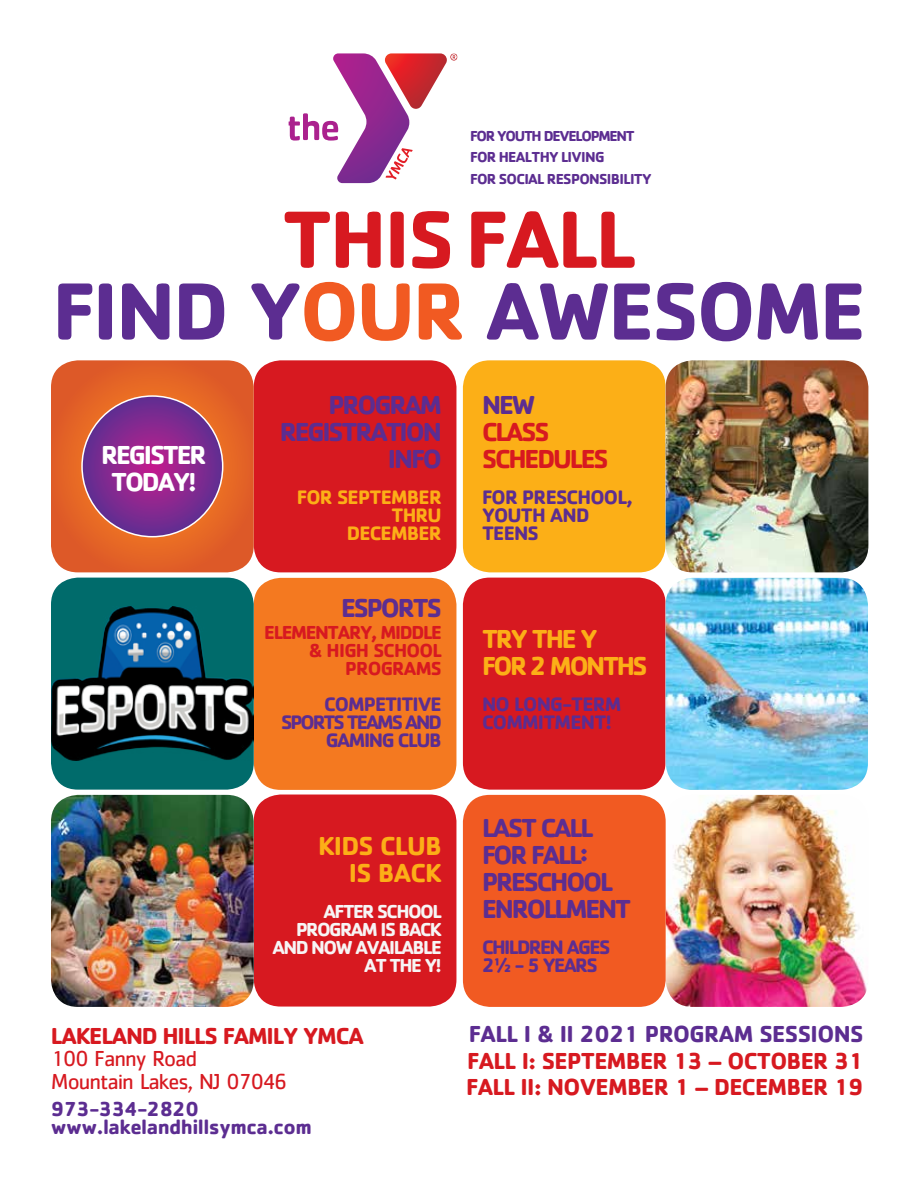
<style>
.page{position:relative;width:918px;height:1188px;background:#fff}
.page>*{position:absolute;margin:0;border:0;box-sizing:border-box;transform-origin:0 0}
.t1{font:700 84px/71.8px "Cachet Std";letter-spacing:-.03em;color:#5c2d91;text-align:center}
.t2{font:700 27px/27px "Cachet Std";letter-spacing:-.08em;color:#5c2d91}
.t3{font:700 27px/27px "Cachet Std";letter-spacing:-.08em;color:#fcaf17}
.t4{font:700 27px/27px "Cachet Std";letter-spacing:-.03em;color:#fcaf17;text-align:right}
.t5{font:700 27px/27px "Cachet Std";letter-spacing:-.08em;color:#d71920}
.t6{font:700 27px/27px "Cachet Std";letter-spacing:-.08em;color:#fff;text-align:center}
.t7{font:700 24px/26.2px "Cachet Std";letter-spacing:-.03em;color:#d71920}
.t8{font:700 24px "Cachet Std";letter-spacing:-.025em;color:#5c2d91}
.t9{font:700 24px "Cachet Std";letter-spacing:-.05em;color:#d71920}
.t10{font:22.5px/22.5px "Cachet Std";letter-spacing:-.045em;color:#d71920}
.t11{font:700 21px/18px "Cachet Std";letter-spacing:-.025em;color:#5c2d91}
.t12{font:700 20.25px/18px "Cachet Std";letter-spacing:-.05em;color:#5c2d91}
.t13{font:700 20.25px/18px "Cachet Std";letter-spacing:-.07em;color:#5c2d91;text-align:right}
.t14{font:700 20.25px/18px "Cachet Std";letter-spacing:-.04em;color:#fcaf17;text-align:right}
.t15{font:700 20.25px/18px "Cachet Std";letter-spacing:-.08em;color:#5c2d91}
.t16{font:700 19.5px/18px "Cachet Std";letter-spacing:-.08em;color:#f7f5f5;text-align:right}
.t17{font:700 19.5px/18px "Cachet Std";letter-spacing:-.04em;color:#d71920;text-align:right}
.t18{font:700 15px/21.6px "Cachet Std";letter-spacing:-.045em;color:#5c2d91}
.s1{color:#d71920}
.s2{color:#f15a22}
</style>
<div class="page">
<div style="left:463px;top:578px;width:203px;height:212px;background:#d71920;border-radius:27px"></div>
<svg style="left:288px;top:53px;width:169px;height:130px"></svg>
<div style="left:254px;top:795px;width:202px;height:212px;background:#d71920;border-radius:27px"></div>
<img style="left:51px;top:795px;width:203px;height:212px">
<div style="left:254px;top:578px;width:202px;height:212px;background:#f47920;border-radius:27px"></div>
<div style="left:51px;top:578px;width:203px;height:212px;background:#006b6b;border-radius:27px"></div>
<img style="left:51px;top:606px;width:203px;height:154px">
<img style="left:666px;top:578px;width:202px;height:212px">
<img style="left:666px;top:795px;width:202px;height:212px">
<div style="left:463px;top:795px;width:203px;height:212px;background:#f15a22;border-radius:27px"></div>
<div style="left:254px;top:360px;width:202px;height:212px;background:#d71920;border-radius:27px"></div>
<div style="left:463px;top:360px;width:203px;height:212px;background:#fcaf17;border-radius:27px"></div>
<svg style="left:51px;top:360px;width:203px;height:212px;background:#e3662d"></svg>
<img style="left:666px;top:360px;width:202px;height:212px">
<svg style="left:82px;top:396px;width:141px;height:141px;background:#852e92"></svg>
<p class="t18" style="left:470px;top:124px;width:183px">FOR YOUTH DEVELOPMENT<br>FOR HEALTHY LIVING<br>FOR SOCIAL RESPONSIBILITY</p>
<h1 class="t1" style="left:52px;top:201px;width:815px"><span class="s1">THIS FALL<br></span>FIND Y<span class="s2">OUR</span> AWESOME</h1>
<p class="t6" style="left:101px;top:440px;width:107px">REGISTER<br>TODAY!</p>
<p class="t2" style="left:280px;top:390px;width:164px;text-align:right">PROGRAM<br>REGISTRATION<br>INFO</p>
<p class="t14" style="left:297px;top:487px;width:146px">FOR SEPTEMBER<br>THRU<br>DECEMBER</p>
<p class="t2" style="left:341px;top:593px;width:102px">ESPORTS</p>
<p class="t17" style="left:264px;top:623px;width:179px">ELEMENTARY, MIDDLE &amp; HIGH SCHOOL<br>PROGRAMS</p>
<p class="t13" style="left:281px;top:694px;width:162px">COMPETITIVE<br>SPORTS TEAMS AND<br>GAMING CLUB</p>
<p class="t2" style="left:482px;top:390px;width:55px">NEW</p>
<p class="t5" style="left:482px;top:417px;width:128px">CLASS<br>SCHEDULES</p>
<p class="t12" style="left:482px;top:487px;width:152px">FOR PRESCHOOL,<br>YOUTH AND<br>TEENS</p>
<p class="t3" style="left:482px;top:624px;width:167px">TRY THE Y<br>FOR 2 MONTHS</p>
<p class="t12" style="left:482px;top:694px;width:141px">NO LONG-TERM<br>COMMITMENT!</p>
<p class="t4" style="left:318px;top:831px;width:125px">KIDS CLUB<br>IS BACK</p>
<p class="t16" style="left:272px;top:902px;width:171px">AFTER SCHOOL<br>PROGRAM IS BACK<br>AND NOW AVAILABLE<br>AT THE Y!</p>
<p class="t9" style="left:51px;top:1020px;width:314px">LAKELAND HILLS FAMILY YMCA</p>
<p class="t10" style="left:51px;top:1047px;width:238px">100 Fanny Road<br>Mountain Lakes, NJ 07046</p>
<p class="t11" style="left:51px;top:1099px;width:262px">973-334-2820 www.lakelandhillsymca.com</p>
<p class="t2" style="left:482px;top:813px;width:151px">LAST CALL<br>FOR FALL:<br>PRESCHOOL<br>ENROLLMENT</p>
<p class="t15" style="left:482px;top:937px;width:130px">CHILDREN AGES<br>2½ - 5 YEARS</p>
<p class="t8" style="left:469px;top:1018px;width:396px">FALL I &amp; II 2021 PROGRAM SESSIONS</p>
<p class="t7" style="left:466px;top:1047px;width:399px">FALL I: SEPTEMBER 13 – OCTOBER 31<br>FALL II: NOVEMBER 1 – DECEMBER 19</p>
</div>
